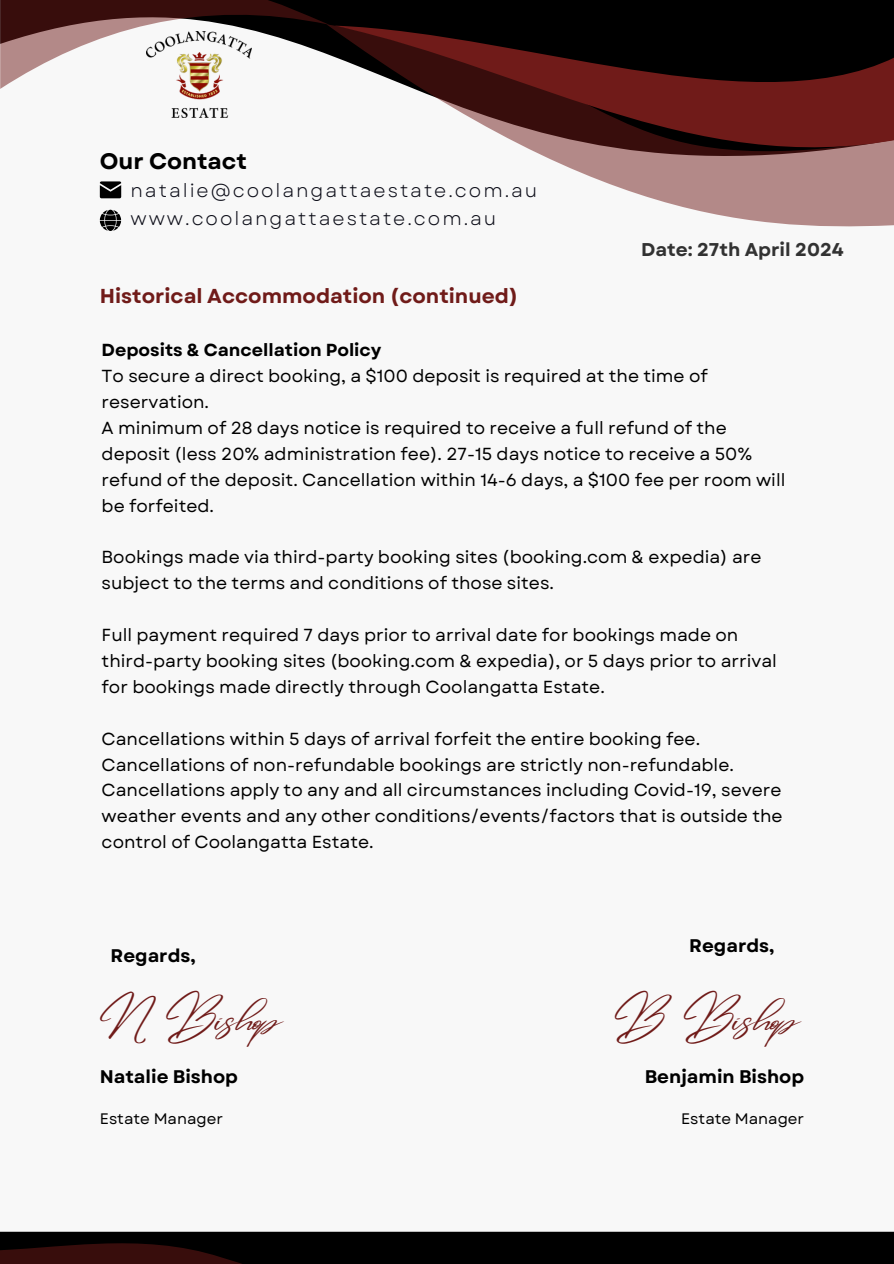
<style>
.page{position:relative;width:894px;height:1264px;background:#fff}
.page>*{position:absolute;margin:0;border:0;box-sizing:border-box;transform-origin:0 0}
.t1{font:39.6px "Andasia";color:#701b19}
.t2{font:700 22.5px "Garet";color:#000}
.t3{font:700 20.1px "Garet";color:#701b19}
.t4{font:18.9px/28.2px "Garet";letter-spacing:.105em;color:#0d0e19}
.t5{font:700 18.45px "Garet";color:#323232}
.t6{font:700 18.3px "Garet";color:#000}
.t7{font:17.4px/25.8px "Garet";color:#000}
.t8{font:15.15px "Garet";color:#000}
.s1{font-weight:700}
</style>
<div class="page">
<div style="left:0;top:0;width:893px;height:1263px;background:#f8f8f8"></div>
<svg style="left:99px;top:0;width:794px;height:222px"></svg>
<svg style="left:326px;top:24px;width:567px;height:203px"></svg>
<svg style="left:334px;top:26px;width:559px;height:159px"></svg>
<svg style="left:0;top:0;width:329px;height:89px"></svg>
<svg style="left:100px;top:181px;width:21px;height:17px"></svg>
<svg style="left:100px;top:210px;width:21px;height:21px"></svg>
<div style="left:315px;top:1231px;width:578px;height:32px;background:#000"></div>
<svg style="left:0;top:1231px;width:315px;height:32px;background:#190a0a"></svg>
<img style="left:147px;top:32px;width:104px;height:85px">
<h2 class="t2" style="left:100px;top:145px;width:148px">Our Contact</h2>
<p class="t4" style="left:130px;top:176px;width:408px">natalie@coolangattaestate.com.au www.coolangattaestate.com.au</p>
<h5 class="t3" style="left:100px;top:282px;width:420px">Historical Accommodation (continued)</h5>
<h3 class="t5" style="left:641px;top:236px;width:204px">Date: 27th April 2024</h3>
<p class="t7" style="left:102px;top:337px;width:685px"><span class="s1">Deposits &amp; Cancellation Policy<br></span>To secure a direct booking, a $100 deposit is required at the time of reservation.<br>A minimum of 28 days notice is required to receive a full refund of the deposit (less 20% administration fee). 27-15 days notice to receive a 50% refund of the deposit. Cancellation within 14-6 days, a $100 fee per room will be forfeited.</p>
<p class="t7" style="left:102px;top:544px;width:661px">Bookings made via third-party booking sites (booking.com &amp; expedia) are subject to the terms and conditions of those sites.</p>
<h4 class="t7" style="left:102px;top:622px;width:676px">Full payment required 7 days prior to arrival date for bookings made on third-party booking sites (booking.com &amp; expedia), or 5 days prior to arrival for bookings made directly through Coolangatta Estate.</h4>
<h3 class="t7" style="left:102px;top:725px;width:682px">Cancellations within 5 days of arrival forfeit the entire booking fee.<br>Cancellations of non-refundable bookings are strictly non-refundable.<br>Cancellations apply to any and all circumstances including Covid-19, severe weather events and any other conditions/events/factors that is outside the control of Coolangatta Estate.</h3>
<h5 class="t6" style="left:110px;top:942px;width:87px">Regards,</h5>
<h3 class="t1" style="left:100px;top:988px;width:185px">N Bishop</h3>
<h5 class="t6" style="left:100px;top:1063px;width:140px">Natalie Bishop</h5>
<h5 class="t8" style="left:100px;top:1107px;width:125px">Estate Manager</h5>
<h3 class="t6" style="left:689px;top:932px;width:87px">Regards,</h3>
<p class="t1" style="left:612px;top:988px;width:190px">B Bishop</p>
<h1 class="t6" style="left:644px;top:1063px;width:161px">Benjamin Bishop</h1>
<h3 class="t8" style="left:681px;top:1107px;width:125px">Estate Manager</h3>
</div>
